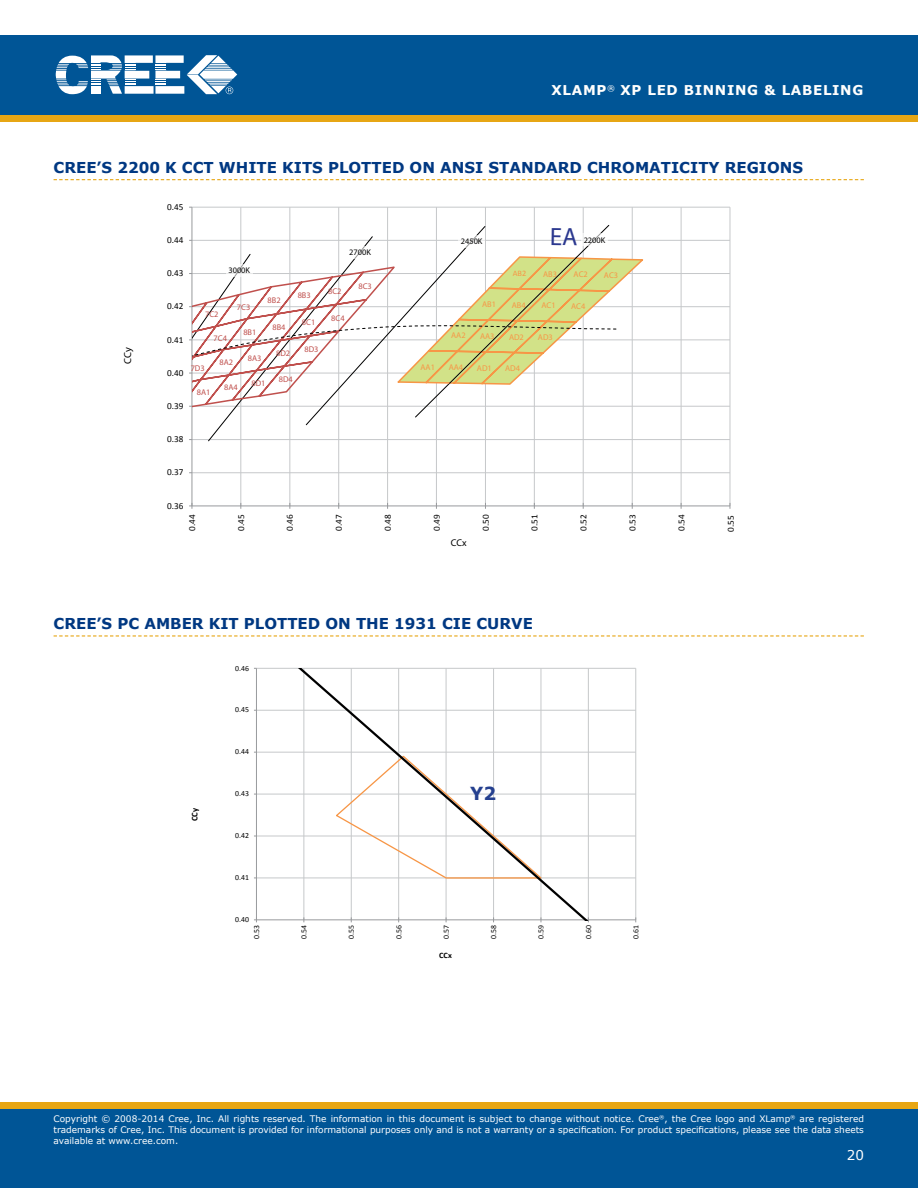
<style>
.page{position:relative;width:918px;height:1188px;background:#fff}
.page>*{position:absolute;margin:0;border:0;box-sizing:border-box;transform-origin:0 0}
.t1{font:700 18px "Verdana";color:#25408f}
.t2{font:700 15px "Verdana";color:#003882}
.t3{font:700 13.5px "Verdana";letter-spacing:.05em;color:#fffffe}
.t4{font:13.5px "Verdana";color:#fff}
.t5{font:700 10.2px "Calibri";color:#000}
.t6{font:700 9.75px "Calibri";color:#000}
.t7{font:9.3px "Calibri";color:#000}
.t8{font:9.15px "Calibri";color:#000}
.t9{font:9px/10.8px "Verdana";color:#fff;text-align:justify}
.t10{font:700 8.7px "Calibri";color:#000}
.t11{font:700 8.4px "Calibri";color:#c0504d}
.t12{font:700 8.4px "Calibri";letter-spacing:-.005em;color:#f79646}
.t13{font:700 8.4px "Calibri";color:#000}
.t14{font:8.4px "Calibri";color:#f79646}
.t15{font:700 8.25px "Calibri";color:#000}
.t16{font:7.8px "Calibri";letter-spacing:-.005em;color:#000}
</style>
<div class="page">
<div style="left:0;top:115px;width:918px;height:7px;background:#e7a614"></div>
<div style="left:0;top:35px;width:918px;height:80px;background:#005596"></div>
<svg style="left:56px;top:55px;width:181px;height:39px"></svg>
<div style="left:0;top:1108px;width:918px;height:80px;background:#005596"></div>
<div style="left:0;top:1102px;width:918px;height:6px;background:#e7a614"></div>
<svg style="left:54px;top:179px;width:810px;height:1px"></svg>
<svg style="left:54px;top:635px;width:810px;height:2px"></svg>
<hr style="left:192px;top:472px;width:538px;height:1px;background:#c6c8ca">
<hr style="left:192px;top:439px;width:538px;height:1px;background:#c6c8ca">
<hr style="left:192px;top:406px;width:538px;height:1px;background:#c6c8ca">
<hr style="left:192px;top:373px;width:538px;height:1px;background:#c6c8ca">
<hr style="left:192px;top:340px;width:538px;height:1px;background:#c6c8ca">
<hr style="left:192px;top:306px;width:538px;height:1px;background:#c6c8ca">
<hr style="left:192px;top:273px;width:538px;height:1px;background:#c6c8ca">
<hr style="left:192px;top:240px;width:538px;height:1px;background:#c6c8ca">
<hr style="left:192px;top:207px;width:538px;height:1px;background:#c6c8ca">
<hr style="left:240px;top:207px;width:1px;height:299px;background:#c6c8ca">
<hr style="left:290px;top:207px;width:1px;height:299px;background:#c6c8ca">
<hr style="left:338px;top:207px;width:1px;height:299px;background:#c6c8ca">
<hr style="left:387px;top:207px;width:1px;height:299px;background:#c6c8ca">
<hr style="left:436px;top:207px;width:1px;height:299px;background:#c6c8ca">
<hr style="left:485px;top:207px;width:1px;height:299px;background:#c6c8ca">
<hr style="left:534px;top:207px;width:1px;height:299px;background:#c6c8ca">
<hr style="left:583px;top:207px;width:1px;height:299px;background:#c6c8ca">
<hr style="left:632px;top:207px;width:1px;height:299px;background:#c6c8ca">
<hr style="left:681px;top:207px;width:1px;height:299px;background:#c6c8ca">
<hr style="left:730px;top:207px;width:1px;height:299px;background:#c6c8ca">
<hr style="left:192px;top:207px;width:1px;height:299px;background:#989a9d">
<hr style="left:192px;top:506px;width:538px;height:1px;background:#989a9d">
<svg style="left:189px;top:503px;width:4px;height:6px"></svg>
<svg style="left:192px;top:265px;width:204px;height:58px"></svg>
<svg style="left:192px;top:323px;width:425px;height:184px"></svg>
<svg style="left:226px;top:264px;width:27px;height:13px"></svg>
<svg style="left:458px;top:235px;width:27px;height:13px"></svg>
<svg style="left:581px;top:233px;width:27px;height:13px"></svg>
<svg style="left:396px;top:255px;width:250px;height:131px"></svg>
<svg style="left:256px;top:668px;width:381px;height:253px"></svg>
<h3 class="t3" style="left:552px;top:81px;width:313px">XLAMP<sup>®</sup> XP LED BINNING &amp; LABELING</h3>
<h2 class="t2" style="left:54px;top:157px;width:399px">CREE’S 2200 K CCT WHITE KITS PLOTTED ON ANSI</h2>
<h2 class="t2" style="left:488px;top:157px;width:316px">STANDARD CHROMATICITY REGIONS</h2>
<p class="t5" style="left:121px;top:364px;width:18px;rotate:-90deg">CCy</p>
<p class="t7" style="left:167px;top:201px;width:18px">0.45</p>
<p class="t7" style="left:167px;top:234px;width:18px">0.44</p>
<p class="t7" style="left:167px;top:267px;width:18px">0.43</p>
<p class="t13" style="left:228px;top:265px;width:23px">3000K</p>
<p class="t7" style="left:167px;top:301px;width:18px">0.42</p>
<p class="t11" style="left:205px;top:309px;width:15px">7C2</p>
<p class="t11" style="left:237px;top:302px;width:15px">7C3</p>
<p class="t11" style="left:268px;top:295px;width:15px">8B2</p>
<p class="t11" style="left:298px;top:290px;width:15px">8B3</p>
<p class="t8" style="left:167px;top:334px;width:18px">0.41</p>
<p class="t11" style="left:214px;top:333px;width:15px">7C4</p>
<p class="t11" style="left:243px;top:327px;width:15px">8B1</p>
<p class="t11" style="left:273px;top:322px;width:15px">8B4</p>
<p class="t11" style="left:302px;top:317px;width:15px">8C1</p>
<p class="t7" style="left:167px;top:367px;width:18px">0.40</p>
<p class="t11" style="left:191px;top:363px;width:16px">7D3</p>
<p class="t11" style="left:197px;top:387px;width:15px">8A1</p>
<p class="t11" style="left:220px;top:357px;width:15px">8A2</p>
<p class="t11" style="left:224px;top:382px;width:15px">8A4</p>
<p class="t11" style="left:248px;top:353px;width:15px">8A3</p>
<p class="t11" style="left:251px;top:378px;width:16px">8D1</p>
<p class="t11" style="left:276px;top:348px;width:16px">8D2</p>
<p class="t11" style="left:279px;top:374px;width:16px">8D4</p>
<p class="t11" style="left:305px;top:344px;width:16px">8D3</p>
<p class="t7" style="left:167px;top:400px;width:18px">0.39</p>
<p class="t13" style="left:349px;top:247px;width:23px">2700K</p>
<p class="t11" style="left:328px;top:286px;width:15px">8C2</p>
<p class="t11" style="left:358px;top:281px;width:15px">8C3</p>
<p class="t11" style="left:331px;top:313px;width:15px">8C4</p>
<p class="t7" style="left:167px;top:433px;width:18px">0.38</p>
<p class="t7" style="left:167px;top:467px;width:18px">0.37</p>
<p class="t7" style="left:167px;top:500px;width:18px">0.36</p>
<p class="t12" style="left:421px;top:362px;width:16px">AA1</p>
<p class="t13" style="left:461px;top:236px;width:23px">2450K</p>
<p class="t13" style="left:584px;top:235px;width:23px">2200K</p>
<p class="t12" style="left:451px;top:330px;width:16px">AA2</p>
<p class="t12" style="left:449px;top:362px;width:16px">AA4</p>
<p class="t14" style="left:513px;top:268px;width:15px">AB2</p>
<p class="t12" style="left:482px;top:299px;width:15px">AB1</p>
<p class="t12" style="left:512px;top:300px;width:15px">AB4</p>
<p class="t12" style="left:480px;top:331px;width:16px">AA3</p>
<p class="t12" style="left:509px;top:332px;width:16px">AD2</p>
<p class="t12" style="left:477px;top:363px;width:16px">AD1</p>
<p class="t12" style="left:505px;top:363px;width:16px">AD4</p>
<p class="t12" style="left:543px;top:269px;width:15px">AB3</p>
<p class="t12" style="left:542px;top:300px;width:16px">AC1</p>
<p class="t12" style="left:538px;top:332px;width:16px">AD3</p>
<p class="t12" style="left:574px;top:269px;width:16px">AC2</p>
<p class="t12" style="left:571px;top:301px;width:16px">AC4</p>
<p class="t12" style="left:604px;top:270px;width:16px">AC3</p>
<p class="t8" style="left:186px;top:531px;width:18px;rotate:-90deg">0.44</p>
<p class="t8" style="left:235px;top:531px;width:18px;rotate:-90deg">0.45</p>
<p class="t8" style="left:284px;top:531px;width:18px;rotate:-90deg">0.46</p>
<p class="t8" style="left:333px;top:531px;width:18px;rotate:-90deg">0.47</p>
<p class="t8" style="left:382px;top:531px;width:18px;rotate:-90deg">0.48</p>
<p class="t8" style="left:431px;top:531px;width:18px;rotate:-90deg">0.49</p>
<p class="t8" style="left:480px;top:531px;width:18px;rotate:-90deg">0.50</p>
<p class="t8" style="left:529px;top:531px;width:18px;rotate:-90deg">0.51</p>
<p class="t8" style="left:578px;top:531px;width:18px;rotate:-90deg">0.52</p>
<p class="t8" style="left:627px;top:531px;width:18px;rotate:-90deg">0.53</p>
<p class="t8" style="left:676px;top:531px;width:18px;rotate:-90deg">0.54</p>
<p class="t8" style="left:725px;top:532px;width:18px;rotate:-90deg">0.55</p>
<p class="t6" style="left:451px;top:537px;width:17px">CCx</p>
<h2 class="t2" style="left:54px;top:613px;width:481px">CREE’S PC AMBER KIT PLOTTED ON THE 1931 CIE CURVE</h2>
<p class="t16" style="left:235px;top:663px;width:15px">0.46</p>
<p class="t16" style="left:235px;top:705px;width:15px">0.45</p>
<p class="t10" style="left:189px;top:821px;width:15px;rotate:-90deg">CCy</p>
<p class="t16" style="left:235px;top:747px;width:15px">0.44</p>
<p class="t16" style="left:235px;top:789px;width:15px">0.43</p>
<p class="t16" style="left:235px;top:831px;width:15px">0.42</p>
<p class="t16" style="left:235px;top:873px;width:15px">0.41</p>
<p class="t16" style="left:235px;top:915px;width:15px">0.40</p>
<h1 class="t1" style="left:470px;top:781px;width:28px">Y2</h1>
<p class="t16" style="left:252px;top:939px;width:15px;rotate:-90deg">0.53</p>
<p class="t16" style="left:299px;top:939px;width:15px;rotate:-90deg">0.54</p>
<p class="t16" style="left:347px;top:939px;width:15px;rotate:-90deg">0.55</p>
<p class="t16" style="left:394px;top:939px;width:15px;rotate:-90deg">0.56</p>
<p class="t16" style="left:441px;top:939px;width:15px;rotate:-90deg">0.57</p>
<p class="t16" style="left:489px;top:939px;width:15px;rotate:-90deg">0.58</p>
<p class="t16" style="left:536px;top:939px;width:15px;rotate:-90deg">0.59</p>
<p class="t16" style="left:584px;top:939px;width:15px;rotate:-90deg">0.60</p>
<p class="t16" style="left:631px;top:939px;width:15px;rotate:-90deg">0.61</p>
<p class="t15" style="left:439px;top:950px;width:14px">CCx</p>
<p class="t9" style="left:54px;top:1113px;width:812px">Copyright © 2008-2014 Cree, Inc. All rights reserved. The information in this document is subject to change without notice. Cree<sup>®</sup>, the Cree logo and XLamp<sup>®</sup> are registered trademarks of Cree, Inc. This document is provided for informational purposes only and is not a warranty or a specification. For product specifications, please see the data sheets available at www.cree.com.</p>
<h3 class="t4" style="left:847px;top:1146px;width:19px">20</h3>
</div>
